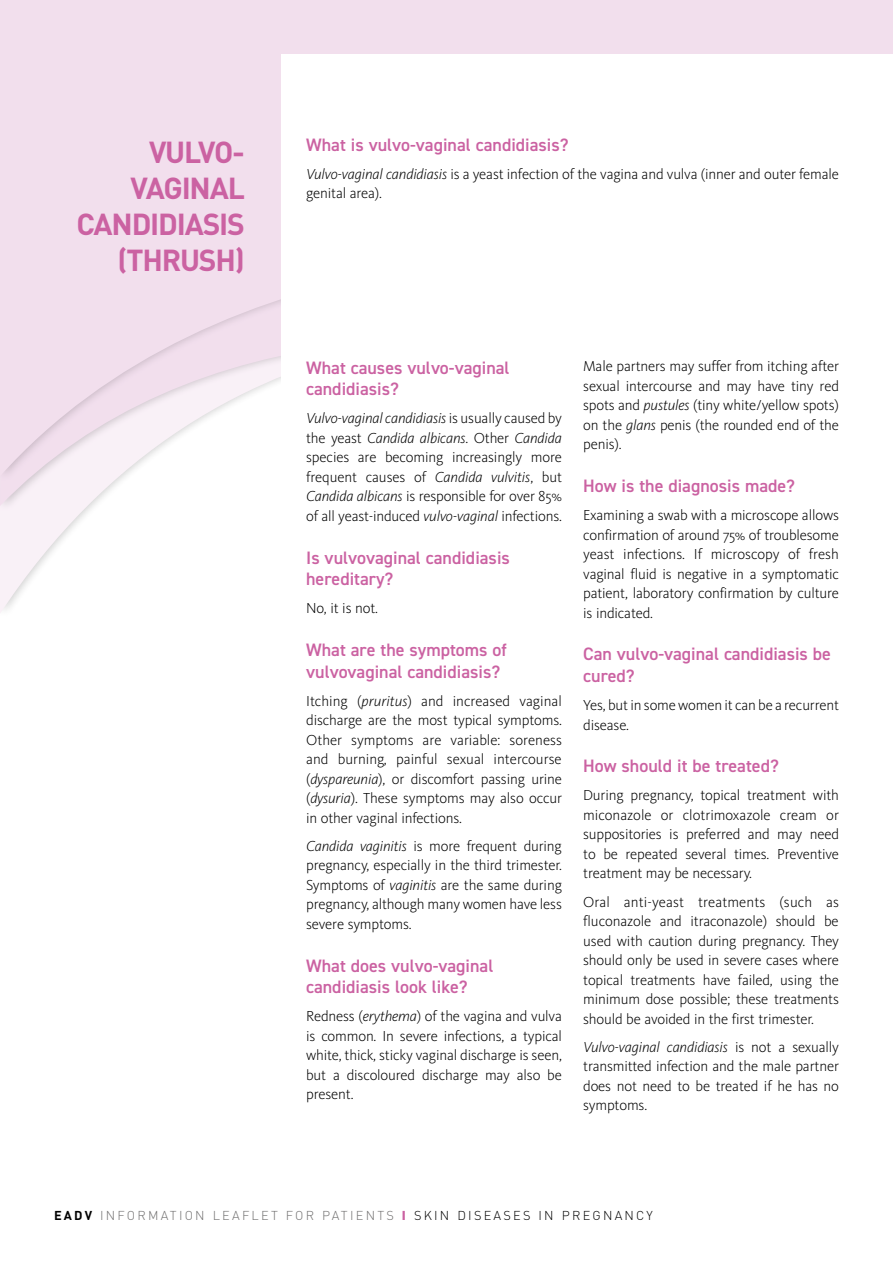
<style>
.page{position:relative;width:893px;height:1263px;background:#fff}
.page>*{position:absolute;margin:0;border:0;box-sizing:border-box;transform-origin:0 0}
.t1{font:700 30px/36px "DIN";letter-spacing:-.04em;color:#cb62a2;text-align:right}
.t2{font:600 18px/21.6px "DIN2014";color:#cb62a2}
.t3{font:300 15px/19.5px "Kievit Pro";letter-spacing:-.01em;color:#000;text-align:justify}
.t4{font:300 12.75px "DIN";letter-spacing:.175em;color:#706f6f}
.s1{font-style:italic}
.s2{font-weight:700;color:#000}
.s3{font-weight:900;color:#cb62a2}
.s4{color:#000}
</style>
<div class="page">
<svg style="left:0;top:0;width:893px;height:613px"></svg>
<div style="left:281px;top:54px;width:612px;height:393px;background:#fff"></div>
<h1 class="t1" style="left:77px;top:133px;width:170px">VULVO-<br>VAGINAL<br>CANDIDIASIS (THRUSH)</h1>
<p class="t2" style="left:306px;top:133px;width:264px">What is vulvo-vaginal candidiasis?</p>
<p class="t3" style="left:306px;top:164px;width:534px"><span class="s1">Vulvo-vaginal candidiasis</span> is a yeast infection of the vagina and vulva (inner and outer female genital area).</p>
<p class="t2" style="left:306px;top:356px;width:205px">What causes vulvo-vaginal candidiasis?</p>
<p class="t3" style="left:306px;top:409px;width:257px"><span class="s1">Vulvo-vaginal candidiasis</span> is usually caused by the yeast <span class="s1">Candida albicans</span>. Other <span class="s1">Candida </span>species are becoming increasingly more frequent causes of <span class="s1">Candida vulvitis</span>, but <span class="s1">Candida albicans</span> is responsible for over 85% of all yeast-induced <span class="s1">vulvo-vaginal</span> infections.</p>
<p class="t2" style="left:306px;top:546px;width:205px">Is vulvovaginal candidiasis hereditary?</p>
<p class="t3" style="left:306px;top:599px;width:73px">No, it is not.</p>
<p class="t2" style="left:306px;top:639px;width:202px">What are the symptoms of vulvovaginal candidiasis?</p>
<p class="t3" style="left:306px;top:691px;width:257px">Itching (<span class="s1">pruritus</span>) and increased vaginal discharge are the most typical symptoms.<br>Other symptoms are variable: soreness and burning, painful sexual intercourse (<span class="s1">dyspareunia</span>), or discomfort passing urine (<span class="s1">dysuria</span>). These symptoms may also occur in other vaginal infections.</p>
<p class="t3" style="left:306px;top:836px;width:257px"><span class="s1">Candida vaginitis</span> is more frequent during pregnancy, especially in the third trimester.<br>Symptoms of <span class="s1">vaginitis</span> are the same during pregnancy, although many women have less severe symptoms.</p>
<p class="t2" style="left:306px;top:954px;width:189px">What does vulvo-vaginal candidiasis look like?</p>
<p class="t3" style="left:306px;top:1007px;width:257px">Redness (<span class="s1">erythema</span>) of the vagina and vulva is common. In severe infections, a typical white, thick, sticky vaginal discharge is seen, but a discoloured discharge may also be present.</p>
<p class="t3" style="left:583px;top:356px;width:257px">Male partners may suffer from itching after sexual intercourse and may have tiny red spots and <span class="s1">pustules</span> (tiny white/yellow spots) on the <span class="s1">glans</span> penis (the rounded end of the penis).</p>
<p class="t2" style="left:583px;top:475px;width:213px">How is the diagnosis made?</p>
<p class="t3" style="left:583px;top:505px;width:257px">Examining a swab with a microscope allows confirmation of around 75% of troublesome yeast infections. If microscopy of fresh vaginal fluid is negative in a symptomatic patient, laboratory confirmation by culture is indicated.</p>
<p class="t2" style="left:583px;top:643px;width:249px">Can vulvo-vaginal candidiasis be cured?</p>
<p class="t3" style="left:583px;top:695px;width:257px">Yes, but in some women it can be a recurrent disease.</p>
<p class="t2" style="left:583px;top:755px;width:197px">How should it be treated?</p>
<p class="t3" style="left:583px;top:786px;width:257px">During pregnancy, topical treatment with miconazole or clotrimoxazole cream or suppositories is preferred and may need to be repeated several times. Preventive treatment may be necessary.</p>
<p class="t3" style="left:583px;top:892px;width:257px">Oral anti-yeast treatments (such as fluconazole and itraconazole) should be used with caution during pregnancy. They should only be used in severe cases where topical treatments have failed, using the minimum dose possible; these treatments should be avoided in the first trimester.</p>
<p class="t3" style="left:583px;top:1037px;width:257px"><span class="s1">Vulvo-vaginal candidiasis</span> is not a sexually transmitted infection and the male partner does not need to be treated if he has no symptoms.</p>
<p class="t4" style="left:54px;top:1207px;width:600px"><span class="s2">EADV</span> INFORMATION LEAFLET FOR PATIENTS <span class="s3">I</span> <span class="s4">SKIN DISEASES IN PREGNANCY</span></p>
</div>
